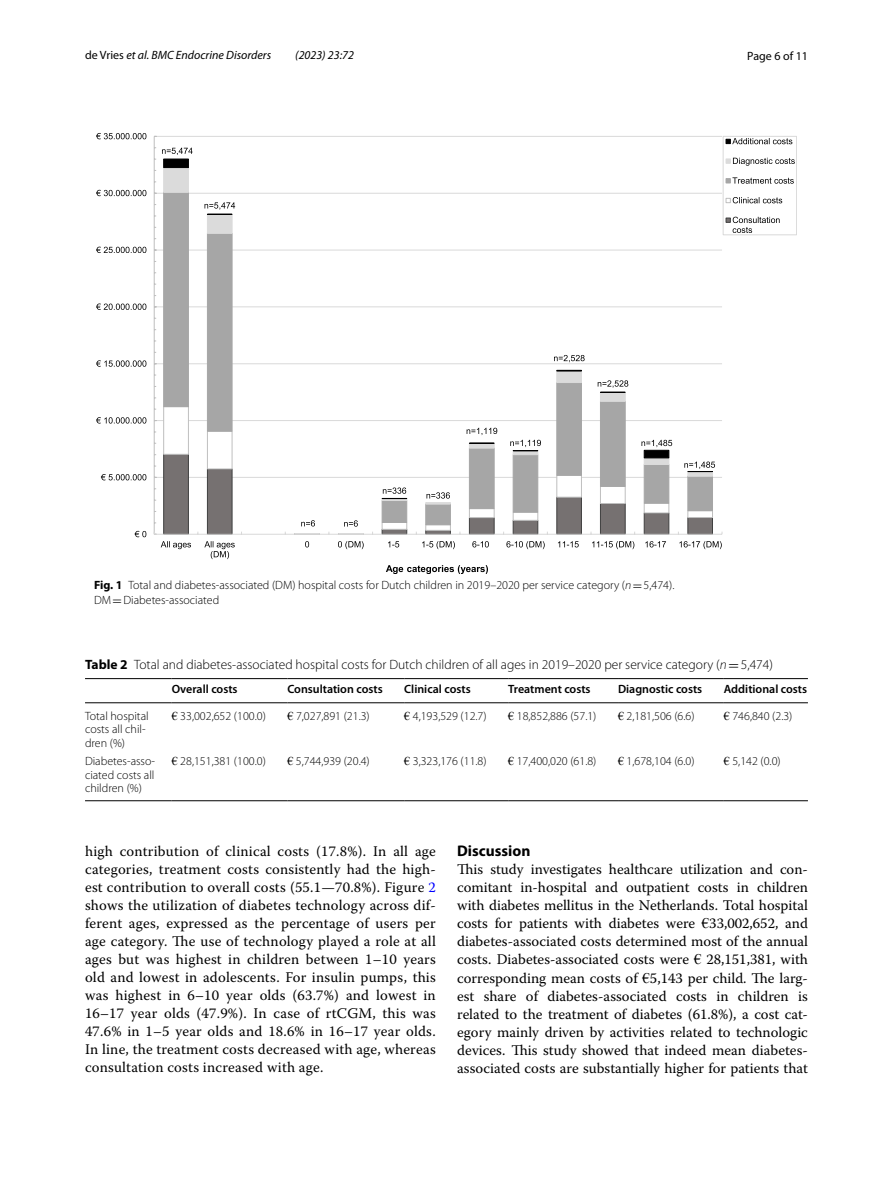
<style>
.page{position:relative;width:893px;height:1187px;background:#fff}
.page>*{position:absolute;margin:0;border:0;box-sizing:border-box;transform-origin:0 0}
.t1{font:700 15.45px "Myriad Pro";color:#000}
.t2{font:14.7px/18px "Warnock Pro";letter-spacing:.005em;color:#000;text-align:justify}
.t3{font:300 13.5px "Myriad Pro";color:#000}
.t4{font:300 12px/13.5px "Myriad Pro";color:#000}
.t5{font:600 12px "Myriad Pro";color:#000}
.t6{font:italic 12px "Myriad Pro";color:#000}
.t7{font:12px "Myriad Pro";color:#000}
.s1{font-style:normal}
.s2{font-weight:700}
.s3{font-style:italic}
.s4{font-family:"MTSY";font-weight:400}
.s5{font-family:"Times New Roman";font-weight:400}
.s6{color:#00f}
.s7{font-family:"Times New Roman"}
</style>
<div class="page">
<hr style="left:154px;top:477px;width:568px;height:1px;background:#d9d9d9">
<hr style="left:154px;top:420px;width:568px;height:1px;background:#d9d9d9">
<hr style="left:154px;top:363px;width:568px;height:1px;background:#d9d9d9">
<hr style="left:154px;top:306px;width:568px;height:1px;background:#d9d9d9">
<hr style="left:154px;top:250px;width:568px;height:1px;background:#d9d9d9">
<hr style="left:154px;top:193px;width:568px;height:1px;background:#d9d9d9">
<hr style="left:154px;top:136px;width:568px;height:1px;background:#d9d9d9">
<svg style="left:163px;top:499px;width:550px;height:35px"></svg>
<svg style="left:163px;top:158px;width:550px;height:341px"></svg>
<hr style="left:154px;top:136px;width:1px;height:398px;background:#bfbfbf">
<hr style="left:154px;top:534px;width:568px;height:1px;background:#d9d9d9">
<svg style="left:162px;top:148px;width:31px;height:7px"></svg>
<svg style="left:205px;top:202px;width:30px;height:8px"></svg>
<svg style="left:301px;top:520px;width:14px;height:6px"></svg>
<svg style="left:344px;top:520px;width:14px;height:6px"></svg>
<svg style="left:383px;top:487px;width:23px;height:7px"></svg>
<svg style="left:426px;top:492px;width:24px;height:6px"></svg>
<svg style="left:467px;top:427px;width:30px;height:8px"></svg>
<svg style="left:510px;top:439px;width:31px;height:8px"></svg>
<svg style="left:554px;top:355px;width:31px;height:7px"></svg>
<svg style="left:598px;top:380px;width:30px;height:8px"></svg>
<svg style="left:641px;top:440px;width:31px;height:7px"></svg>
<svg style="left:684px;top:461px;width:31px;height:8px"></svg>
<svg style="left:135px;top:531px;width:11px;height:6px"></svg>
<svg style="left:101px;top:474px;width:45px;height:6px"></svg>
<svg style="left:96px;top:417px;width:50px;height:6px"></svg>
<svg style="left:96px;top:360px;width:50px;height:7px"></svg>
<svg style="left:96px;top:303px;width:50px;height:7px"></svg>
<svg style="left:96px;top:247px;width:50px;height:6px"></svg>
<svg style="left:96px;top:190px;width:50px;height:6px"></svg>
<svg style="left:96px;top:133px;width:50px;height:6px"></svg>
<svg style="left:161px;top:541px;width:30px;height:8px"></svg>
<svg style="left:204px;top:541px;width:31px;height:18px"></svg>
<svg style="left:305px;top:541px;width:4px;height:6px"></svg>
<svg style="left:338px;top:541px;width:26px;height:8px"></svg>
<svg style="left:388px;top:541px;width:11px;height:6px"></svg>
<svg style="left:422px;top:541px;width:33px;height:8px"></svg>
<svg style="left:472px;top:541px;width:17px;height:6px"></svg>
<svg style="left:506px;top:541px;width:39px;height:8px"></svg>
<svg style="left:558px;top:541px;width:21px;height:6px"></svg>
<svg style="left:592px;top:541px;width:42px;height:8px"></svg>
<svg style="left:645px;top:541px;width:21px;height:6px"></svg>
<svg style="left:679px;top:541px;width:43px;height:8px"></svg>
<svg style="left:386px;top:565px;width:102px;height:9px"></svg>
<div style="left:723px;top:136px;width:74px;height:99px;border:1px solid #d9d9d9"></div>
<svg style="left:726px;top:138px;width:66px;height:6px"></svg>
<svg style="left:726px;top:158px;width:69px;height:8px"></svg>
<svg style="left:726px;top:177px;width:68px;height:7px"></svg>
<svg style="left:726px;top:197px;width:56px;height:6px"></svg>
<svg style="left:726px;top:217px;width:54px;height:16px"></svg>
<hr style="left:85px;top:678px;width:87px;height:1px;background:#000">
<hr style="left:85px;top:702px;width:87px;height:1px;background:#000">
<hr style="left:172px;top:678px;width:115px;height:1px;background:#000">
<hr style="left:172px;top:702px;width:115px;height:1px;background:#000">
<hr style="left:287px;top:678px;width:117px;height:1px;background:#000">
<hr style="left:287px;top:702px;width:117px;height:1px;background:#000">
<hr style="left:404px;top:678px;width:104px;height:1px;background:#000">
<hr style="left:404px;top:702px;width:104px;height:1px;background:#000">
<hr style="left:508px;top:678px;width:110px;height:1px;background:#000">
<hr style="left:508px;top:702px;width:110px;height:1px;background:#000">
<hr style="left:618px;top:678px;width:106px;height:1px;background:#000">
<hr style="left:618px;top:702px;width:106px;height:1px;background:#000">
<hr style="left:724px;top:678px;width:84px;height:1px;background:#000">
<hr style="left:724px;top:702px;width:84px;height:1px;background:#000">
<hr style="left:85px;top:800px;width:87px;height:1px;background:#000">
<hr style="left:172px;top:800px;width:115px;height:1px;background:#000">
<hr style="left:287px;top:800px;width:117px;height:1px;background:#000">
<hr style="left:404px;top:800px;width:104px;height:1px;background:#000">
<hr style="left:508px;top:800px;width:110px;height:1px;background:#000">
<hr style="left:618px;top:800px;width:106px;height:1px;background:#000">
<hr style="left:724px;top:800px;width:84px;height:1px;background:#000">
<p class="t6" style="left:85px;top:48px;width:188px"><span class="s1">de Vries</span> et al. BMC Endocrine Disorders</p>
<p class="t6" style="left:295px;top:48px;width:60px">(2023) 23:72</p>
<p class="t7" style="left:747px;top:48px;width:62px">Page 6 of 11</p>
<p class="t4" style="left:94px;top:578px;width:582px;line-height:15px"><span class="s2">Fig. 1</span> Total and diabetes-associated (DM) hospital costs for Dutch children in 2019–2020 per service category (<span class="s3">n</span><span class="s4">=</span>5,474).<br>DM<span class="s4">=</span>Diabetes-associated</p>
<p class="t3" style="left:85px;top:656px;width:689px"><span class="s2">Table 2</span> Total and diabetes-associated hospital costs for Dutch children of all ages in 2019–2020 per service category (<span class="s3">n</span><span class="s4">=</span>5,474)</p>
<p class="t5" style="left:172px;top:681px;width:67px">Overall costs</p>
<p class="t5" style="left:287px;top:681px;width:97px">Consultation costs</p>
<p class="t5" style="left:404px;top:681px;width:68px">Clinical costs</p>
<p class="t5" style="left:508px;top:681px;width:84px">Treatment costs</p>
<p class="t5" style="left:618px;top:681px;width:86px">Diagnostic costs</p>
<p class="t5" style="left:724px;top:681px;width:85px">Additional costs</p>
<p class="t4" style="left:85px;top:709px;width:65px">Total hospital costs all chil&shy;dren (%)</p>
<p class="t4" style="left:172px;top:709px;width:96px"><span class="s5">€</span> 33,002,652 (100.0)</p>
<p class="t4" style="left:287px;top:709px;width:84px"><span class="s5">€</span> 7,027,891 (21.3)</p>
<p class="t4" style="left:404px;top:709px;width:84px"><span class="s5">€</span> 4,193,529 (12.7)</p>
<p class="t4" style="left:508px;top:709px;width:90px"><span class="s5">€</span> 18,852,886 (57.1)</p>
<p class="t4" style="left:618px;top:709px;width:78px"><span class="s5">€</span> 2,181,506 (6.6)</p>
<p class="t4" style="left:724px;top:709px;width:70px"><span class="s5">€</span> 746,840 (2.3)</p>
<p class="t4" style="left:85px;top:754px;width:72px;text-align:justify">Diabetes-asso&shy;ciated costs all children (%)</p>
<p class="t4" style="left:172px;top:754px;width:96px"><span class="s5">€</span> 28,151,381 (100.0)</p>
<p class="t4" style="left:287px;top:754px;width:84px"><span class="s5">€</span> 5,744,939 (20.4)</p>
<p class="t4" style="left:404px;top:754px;width:84px"><span class="s5">€</span> 3,323,176 (11.8)</p>
<p class="t4" style="left:508px;top:754px;width:90px"><span class="s5">€</span> 17,400,020 (61.8)</p>
<p class="t4" style="left:618px;top:754px;width:78px"><span class="s5">€</span> 1,678,104 (6.0)</p>
<p class="t4" style="left:724px;top:754px;width:58px"><span class="s5">€</span> 5,142 (0.0)</p>
<p class="t2" style="left:85px;top:841px;width:352px">high contribution of clinical costs (17.8%). In all age categories, treatment costs consistently had the high&shy;est contribution to overall costs (55.1—70.8%). Figure <span class="s6">2 </span>shows the utilization of diabetes technology across dif&shy;ferent ages, expressed as the percentage of users per age category. The use of technology played a role at all ages but was highest in children between 1–10 years old and lowest in adolescents. For insulin pumps, this was highest in 6–10 year olds (63.7%) and lowest in 16–17 year olds (47.9%). In case of rtCGM, this was 47.6% in 1–5 year olds and 18.6% in 16–17 year olds.<br>In line, the treatment costs decreased with age, whereas consultation costs increased with age.</p>
<p class="t1" style="left:457px;top:841px;width:75px">Discussion</p>
<p class="t2" style="left:457px;top:860px;width:352px">This study investigates healthcare utilization and con&shy;comitant in-hospital and outpatient costs in children with diabetes mellitus in the Netherlands. Total hospital costs for patients with diabetes were <span class="s7">€</span>33,002,652, and diabetes-associated costs determined most of the annual costs. Diabetes-associated costs were <span class="s7">€</span> 28,151,381, with corresponding mean costs of <span class="s7">€</span>5,143 per child. The larg&shy;est share of diabetes-associated costs in children is related to the treatment of diabetes (61.8%), a cost cat&shy;egory mainly driven by activities related to technologic devices. This study showed that indeed mean diabetes&shy;associated costs are substantially higher for patients that</p>
</div>
